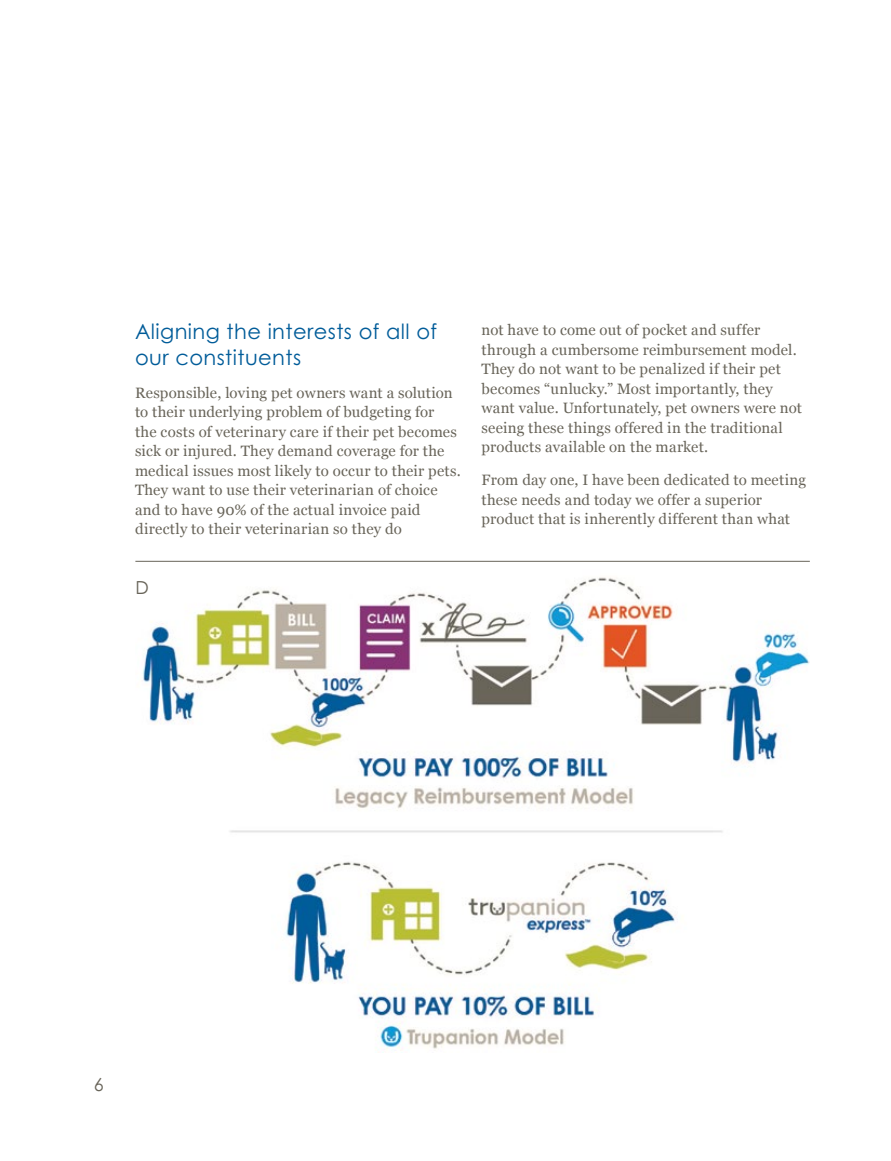
<style>
.page{position:relative;width:891px;height:1161px;background:#fff}
.page>*{position:absolute;margin:0;border:0;box-sizing:border-box;transform-origin:0 0}
.t1{font:21px/25.2px "Century Gothic Pro";letter-spacing:.02em;color:#005c99}
.t2{font:18px "Century Gothic Pro";color:#686459}
.t3{font:15px/19.5px "Georgia";letter-spacing:.015em;color:#686459}
</style>
<div class="page">
<img style="left:142px;top:577px;width:667px;height:474px">
<hr style="left:135px;top:561px;width:675px;height:1px;background:#686459">
<h1 class="t1" style="left:135px;top:319px;width:304px">Aligning the interests of all of our constituents</h1>
<p class="t3" style="left:135px;top:383px;width:327px">Responsible, loving pet owners want a solution to their underlying problem of budgeting for<br>the costs of veterinary care if their pet becomes sick or injured. They demand coverage for the medical issues most likely to occur to their pets.<br>They want to use their veterinarian of choice and to have 90% of the actual invoice paid directly to their veterinarian so they do</p>
<p class="t2" style="left:136px;top:576px;width:15px">D</p>
<p class="t3" style="left:482px;top:321px;width:322px">not have to come out of pocket and suffer through a cumbersome reimbursement model.<br>They do not want to be penalized if their pet becomes “unlucky.” Most importantly, they want value. Unfortunately, pet owners were not seeing these things offered in the traditional products available on the market.</p>
<p class="t3" style="left:482px;top:471px;width:326px">From day one, I have been dedicated to meeting these needs and today we offer a superior product that is inherently different than what</p>
<p class="t2" style="left:94px;top:1073px;width:11px">6</p>
</div>
